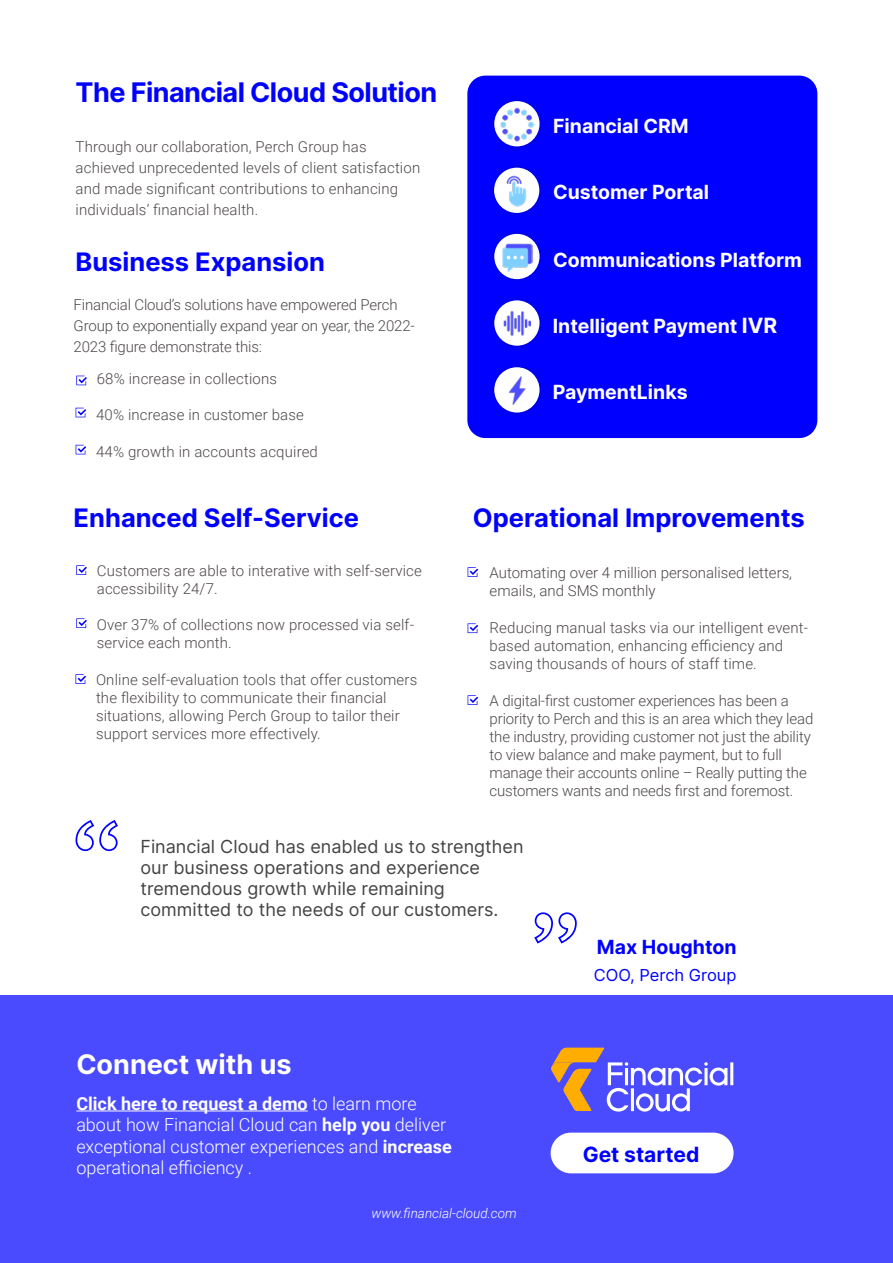
<style>
.page{position:relative;width:893px;height:1263px;background:#fff}
.page>*{position:absolute;margin:0;border:0;box-sizing:border-box;transform-origin:0 0}
.t1{font:700 27px "Inter";letter-spacing:-.02em;color:#00f}
.t2{font:700 27px "Inter";color:#fff}
.t3{font:700 25.5px "Inter";color:#00f}
.t4{font:700 21px "Inter";color:#00f}
.t5{font:700 19.5px "Inter";color:#fff}
.t6{font:700 19.5px "Inter";color:#00f}
.t7{font:300 18px/21.6px "Roboto";color:#fff}
.t8{font:18px/21px "Inter";color:#454345}
.t9{font:16.5px "Inter";color:#00f}
.t10{font:300 15px/18px "Roboto";letter-spacing:.01em;color:#4d4748}
.t11{font:300 15px/18px "Roboto";letter-spacing:-.01em;color:#4d4748}
.t12{font:italic 300 13.5px "Roboto";color:#fff}
.s1{font-size:21px}
.s2{font-weight:700}
</style>
<div class="page">
<div style="left:467px;top:76px;width:350px;height:362px;background:#00f;border-radius:18px"></div>
<div style="left:0;top:995px;width:893px;height:268px;background:#4a4aff"></div>
<hr style="left:76px;top:1110px;width:232px;height:1px;background:#fff">
<svg style="left:534px;top:912px;width:43px;height:31px"></svg>
<svg style="left:76px;top:820px;width:42px;height:31px"></svg>
<svg style="left:76px;top:376px;width:11px;height:9px"></svg>
<svg style="left:76px;top:408px;width:10px;height:9px"></svg>
<svg style="left:76px;top:445px;width:10px;height:9px"></svg>
<div style="left:490px;top:164px;width:53px;height:53px;background:#000;opacity:.2"></div>
<div style="left:494px;top:168px;width:45px;height:45px;background:#fff;border-radius:50%"></div>
<div style="left:490px;top:297px;width:54px;height:53px;background:#000;opacity:.2"></div>
<div style="left:494px;top:300px;width:46px;height:46px;background:#fff;border-radius:50%"></div>
<div style="left:490px;top:363px;width:54px;height:54px;background:#000;opacity:.2"></div>
<div style="left:494px;top:367px;width:46px;height:45px;background:#fff;border-radius:50%"></div>
<img style="left:506px;top:175px;width:21px;height:31px">
<img style="left:503px;top:311px;width:28px;height:25px">
<img style="left:500px;top:373px;width:34px;height:34px">
<div style="left:490px;top:97px;width:54px;height:54px;background:#000;opacity:.2"></div>
<div style="left:494px;top:101px;width:46px;height:45px;background:#fff;border-radius:50%"></div>
<img style="left:500px;top:106px;width:34px;height:35px">
<div style="left:551px;top:1132px;width:183px;height:41px;background:#fff;border-radius:20px"></div>
<div style="left:490px;top:230px;width:54px;height:53px;background:#000;opacity:.2"></div>
<div style="left:494px;top:234px;width:46px;height:45px;background:#fff;border-radius:50%"></div>
<img style="left:502px;top:243px;width:31px;height:29px">
<svg style="left:76px;top:565px;width:11px;height:10px"></svg>
<svg style="left:76px;top:618px;width:11px;height:10px"></svg>
<svg style="left:76px;top:674px;width:10px;height:10px"></svg>
<svg style="left:468px;top:567px;width:10px;height:10px"></svg>
<svg style="left:468px;top:623px;width:10px;height:10px"></svg>
<svg style="left:468px;top:695px;width:10px;height:10px"></svg>
<svg style="left:551px;top:1047px;width:182px;height:64px"></svg>
<h1 class="t1" style="left:76px;top:72px;width:363px">The Financial Cloud Solution</h1>
<p class="t10" style="left:76px;top:135px;width:346px;line-height:21px">Through our collaboration, Perch Group has achieved unprecedented levels of client satisfaction and made significant contributions to enhancing individuals’ financial health.</p>
<h2 class="t3" style="left:76px;top:243px;width:251px">Business Expansion</h2>
<p class="t11" style="left:74px;top:294px;width:343px;line-height:21px">Financial Cloud’s solutions have empowered Perch<br>Group to exponentially expand year on year, the 2022-<br>2023 figure demonstrate this:</p>
<p class="t10" style="left:97px;top:369px;width:182px">68% increase in collections</p>
<p class="t10" style="left:96px;top:405px;width:209px">40% increase in customer base</p>
<p class="t10" style="left:96px;top:443px;width:223px">44% growth in accounts acquired</p>
<h3 class="t5" style="left:553px;top:111px;width:137px">Financial CRM</h3>
<h3 class="t5" style="left:553px;top:177px;width:158px">Customer Portal</h3>
<h3 class="t5" style="left:553px;top:245px;width:250px">Communications Platform</h3>
<h3 class="t5" style="left:553px;top:311px;width:226px">Intelligent Payment <span class="s1">IVR</span></h3>
<h3 class="t5" style="left:553px;top:378px;width:136px">PaymentLinks</h3>
<h2 class="t3" style="left:74px;top:498px;width:287px">Enhanced Self-Service</h2>
<h2 class="t3" style="left:473px;top:498px;width:333px">Operational Improvements</h2>
<p class="t10" style="left:97px;top:561px;width:327px">Customers are able to interative with self-service accessibility 24/7.</p>
<p class="t10" style="left:97px;top:615px;width:319px">Over 37% of collections now processed via self&shy;service each month.</p>
<p class="t10" style="left:96px;top:670px;width:323px">Online self-evaluation tools that offer customers the flexibility to communicate their financial situations, allowing Perch Group to tailor their support services more effectively.</p>
<p class="t10" style="left:490px;top:563px;width:304px">Automating over 4 million personalised letters, emails, and SMS monthly</p>
<p class="t10" style="left:490px;top:618px;width:320px">Reducing manual tasks via our intelligent event&shy;based automation, enhancing efficiency and saving thousands of hours of staff time.</p>
<p class="t11" style="left:490px;top:691px;width:325px">A digital-first customer experiences has been a priority to Perch and this is an area which they lead the industry, providing customer not just the ability to view balance and make payment, but to full manage their accounts online – Really putting the customers wants and needs first and foremost.</p>
<p class="t8" style="left:140px;top:835px;width:385px">Financial Cloud has enabled us to strengthen our business operations and experience tremendous growth while remaining committed to the needs of our customers.</p>
<h1 class="t2" style="left:76px;top:1044px;width:217px">Connect with us</h1>
<p class="t7" style="left:76px;top:1092px;width:377px"><span class="s2">Click here to request a demo</span> to learn more about how Financial Cloud can <span class="s2">help you</span> deliver exceptional customer experiences and <span class="s2">increase </span>operational efficiency .</p>
<p class="t12" style="left:371px;top:1204px;width:147px">www.financial-cloud.com</p>
<h3 class="t6" style="left:597px;top:932px;width:141px">Max Houghton</h3>
<p class="t9" style="left:594px;top:963px;width:144px">COO, Perch Group</p>
<h3 class="t4" style="left:583px;top:1138px;width:118px">Get started</h3>
</div>
